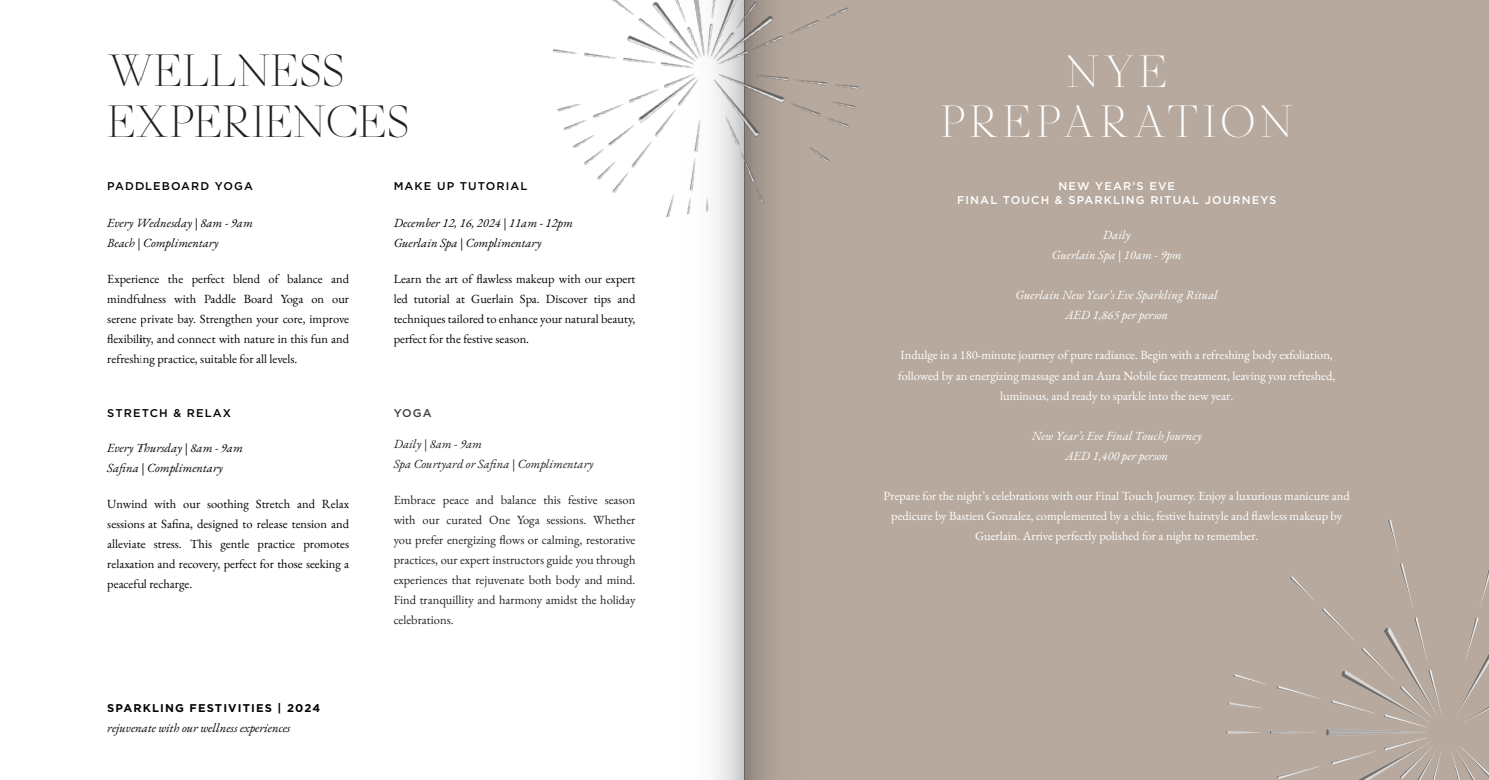
<style>
.page{position:relative;width:1489px;height:780px;background:#fff}
.page>*{position:absolute;margin:0;border:0;box-sizing:border-box;transform-origin:0 0}
.t1{font:300 45px "Glossy Display";color:#231f20}
.t2{font:300 45px "Glossy Display";letter-spacing:.1em;color:#fff}
.t3{font:12.5px/20px "EB Garamond";color:#040503;text-align:justify}
.t4{font:12.5px/20px "EB Garamond";color:#fff;text-align:center}
.t5{font:12.5px/20px "EB Garamond";color:#231f20;text-align:justify}
.t6{font:italic 12.5px "EB Garamond";color:#040503}
.t7{font:italic 12.5px "EB Garamond";color:#fff}
.t8{font:italic 12.5px "EB Garamond";color:#231f20}
.t9{font:500 11.25px "Gotham";letter-spacing:.1em;color:#fff}
.t10{font:500 11.25px "Gotham";letter-spacing:.1em;color:#040503}
.t11{font:700 11.25px "Gotham";letter-spacing:.1em;color:#040503}
.t12{font:500 11.25px "Gotham";color:#3e3e3f}
</style>
<div class="page">
<div style="left:744px;top:0;width:744px;height:780px;background:#b7a99e"></div>
<img style="left:1346px;top:519px;width:142px;height:261px">
<img style="left:553px;top:0;width:306px;height:244px">
<p class="t1" style="left:107px;top:44px;width:239px">WELLNESS</p>
<p class="t1" style="left:107px;top:94px;width:304px">EXPERIENCES</p>
<p class="t10" style="left:107px;top:178px;width:147px">PADDLEBOARD YOGA</p>
<p class="t6" style="left:107px;top:214px;width:147px">Every Wednesday | 8am - 9am</p>
<p class="t6" style="left:107px;top:234px;width:113px">Beach | Complimentary</p>
<p class="t3" style="left:107px;top:269px;width:243px">Experience the perfect blend of balance and mindfulness with Paddle Board Yoga on our serene private bay. Strengthen your core, improve flexibility, and connect with nature in this fun and refreshing practice, suitable for all levels.</p>
<p class="t10" style="left:107px;top:406px;width:125px">STRETCH &amp; RELAX</p>
<p class="t6" style="left:107px;top:439px;width:137px">Every Thursday | 8am - 9am</p>
<p class="t6" style="left:107px;top:459px;width:117px">Safina | Complimentary</p>
<p class="t3" style="left:107px;top:494px;width:243px">Unwind with our soothing Stretch and Relax sessions at Safina, designed to release tension and alleviate stress. This gentle practice promotes relaxation and recovery, perfect for those seeking a peaceful recharge.</p>
<p class="t11" style="left:107px;top:700px;width:214px">SPARKLING FESTIVITIES | 2024</p>
<p class="t6" style="left:107px;top:720px;width:185px">rejuvenate with our wellness experiences</p>
<p class="t10" style="left:393px;top:178px;width:135px">MAKE UP TUTORIAL</p>
<p class="t6" style="left:393px;top:214px;width:181px">December 12, 16, 2024 | 11am - 12pm</p>
<p class="t6" style="left:393px;top:234px;width:149px">Guerlain Spa | Complimentary</p>
<p class="t3" style="left:393px;top:269px;width:243px">Learn the art of flawless makeup with our expert led tutorial at Guerlain Spa. Discover tips and techniques tailored to enhance your natural beauty, perfect for the festive season.</p>
<p class="t12" style="left:393px;top:406px;width:40px">YOGA</p>
<p class="t8" style="left:393px;top:435px;width:90px">Daily | 8am - 9am</p>
<p class="t8" style="left:393px;top:455px;width:201px">Spa Courtyard or Safina | Complimentary</p>
<p class="t5" style="left:393px;top:490px;width:243px">Embrace peace and balance this festive season with our curated One Yoga sessions. Whether you prefer energizing flows or calming, restorative practices, our expert instructors guide you through experiences that rejuvenate both body and mind.<br>Find tranquillity and harmony amidst the holiday celebrations.</p>
<p class="t2" style="left:1066px;top:45px;width:103px">NYE</p>
<p class="t2" style="left:940px;top:95px;width:354px">PREPARATION</p>
<p class="t9" style="left:1058px;top:179px;width:118px">NEW YEAR’S EVE</p>
<p class="t9" style="left:957px;top:192px;width:321px">FINAL TOUCH &amp; SPARKLING RITUAL JOURNEYS</p>
<p class="t7" style="left:1102px;top:227px;width:29px">Daily</p>
<p class="t7" style="left:1051px;top:247px;width:131px">Guerlain Spa | 10am - 9pm</p>
<p class="t7" style="left:1015px;top:287px;width:204px">Guerlain New Year’s Eve Sparkling Ritual</p>
<p class="t7" style="left:1065px;top:307px;width:104px">AED 1,865 per person</p>
<p class="t4" style="left:898px;top:345px;width:438px">Indulge in a 180-minute journey of pure radiance. Begin with a refreshing body exfoliation, followed by an energizing massage and an Aura Nobile face treatment, leaving you refreshed, luminous, and ready to sparkle into the new year.</p>
<p class="t7" style="left:1031px;top:427px;width:171px">New Year’s Eve Final Touch Journey</p>
<p class="t7" style="left:1065px;top:447px;width:104px">AED 1,400 per person</p>
<p class="t4" style="left:883px;top:485px;width:467px">Prepare for the night’s celebrations with our Final Touch Journey. Enjoy a luxurious manicure and pedicure by Bastien Gonzalez, complemented by a chic, festive hairstyle and flawless makeup by<br>Guerlain. Arrive perfectly polished for a night to remember.</p>
</div>
